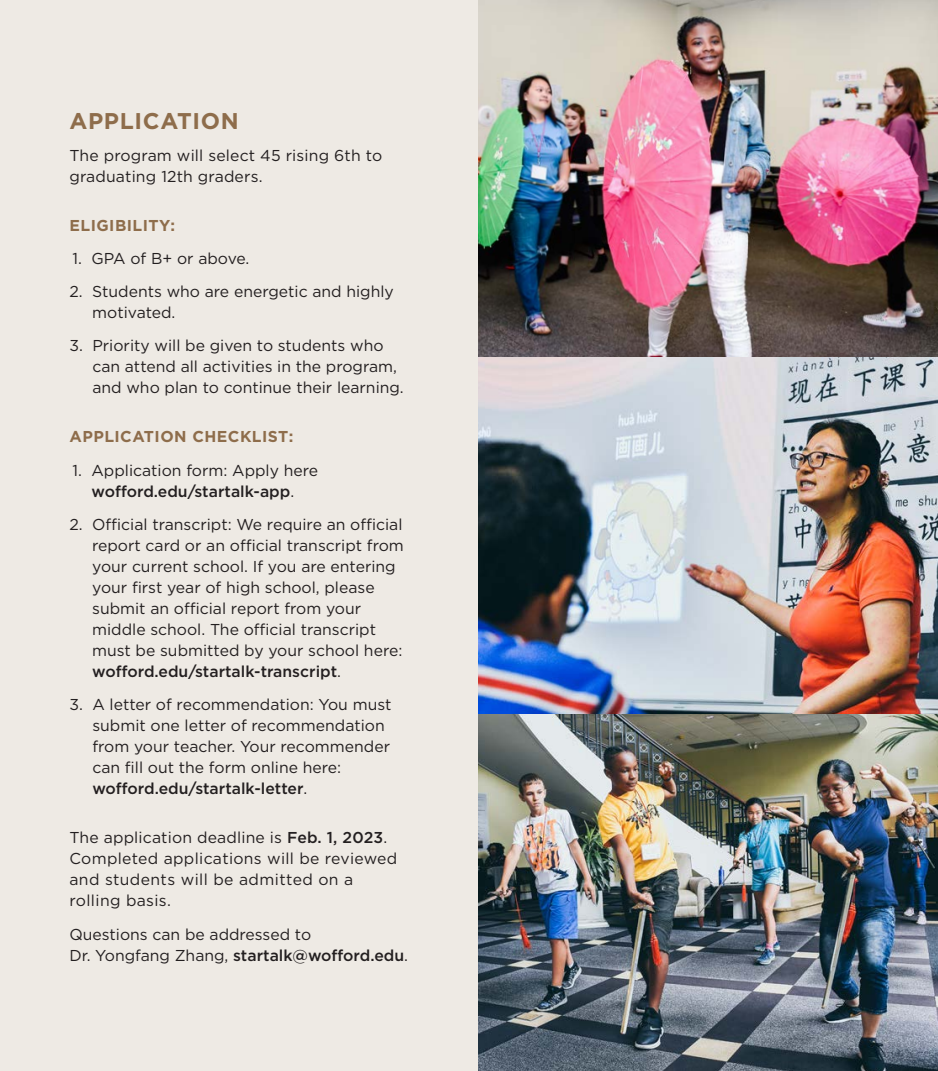
<style>
.page{position:relative;width:938px;height:1071px;background:#fff}
.page>*{position:absolute;margin:0;border:0;box-sizing:border-box;transform-origin:0 0}
.t1{font:700 22.75px "Gotham";letter-spacing:.03em;color:#8e6d4b}
.t2{font:15.75px/21px "Gotham";color:#231f20}
.t3{font:15.75px/21px "Gotham";letter-spacing:.02em;color:#231f20}
.t4{font:700 15.75px "Gotham";letter-spacing:.03em;color:#8e6d4b}
.s1{font-weight:500}
</style>
<div class="page">
<img style="left:478px;top:0;width:460px;height:1071px">
<div style="left:0;top:0;width:478px;height:1071px;background:#eeeae4"></div>
<p class="t1" style="left:69px;top:105px;width:171px">APPLICATION</p>
<p class="t2" style="left:69px;top:144px;width:314px">The program will select 45 rising 6th to graduating 12th graders.</p>
<p class="t4" style="left:69px;top:215px;width:107px">ELIGIBILITY:</p>
<p class="t2" style="left:73px;top:247px;width:178px">1. GPA of B+ or above.</p>
<p class="t2" style="left:92px;top:281px;width:303px;text-indent:-23px">2. Students who are energetic and highly motivated.</p>
<p class="t2" style="left:92px;top:335px;width:313px;text-indent:-23px">3. Priority will be given to students who can attend all activities in the program, and who plan to continue their learning.</p>
<p class="t4" style="left:69px;top:426px;width:226px">APPLICATION CHECKLIST:</p>
<p class="t2" style="left:73px;top:459px;width:247px;text-align:center">1. Application form: Apply here <span class="s1">wofford.edu/startalk-app</span>.</p>
<p class="t2" style="left:92px;top:514px;width:313px;text-indent:-23px">2. Official transcript: We require an official report card or an official transcript from your current school. If you are entering your first year of high school, please submit an official report from your middle school. The official transcript must be submitted by your school here: <span class="s1">wofford.edu/startalk-transcript</span>.</p>
<p class="t2" style="left:92px;top:694px;width:300px;text-indent:-23px">3. A letter of recommendation: You must submit one letter of recommendation from your teacher. Your recommender can fill out the form online here: <span class="s1">wofford.edu/startalk-letter</span>.</p>
<p class="t3" style="left:69px;top:827px;width:329px">The application deadline is <span class="s1">Feb. 1, 2023</span>.<br>Completed applications will be reviewed and students will be admitted on a rolling basis.</p>
<p class="t2" style="left:69px;top:923px;width:340px">Questions can be addressed to<br>Dr. Yongfang Zhang, <span class="s1">startalk@wofford.edu</span>.</p>
</div>
